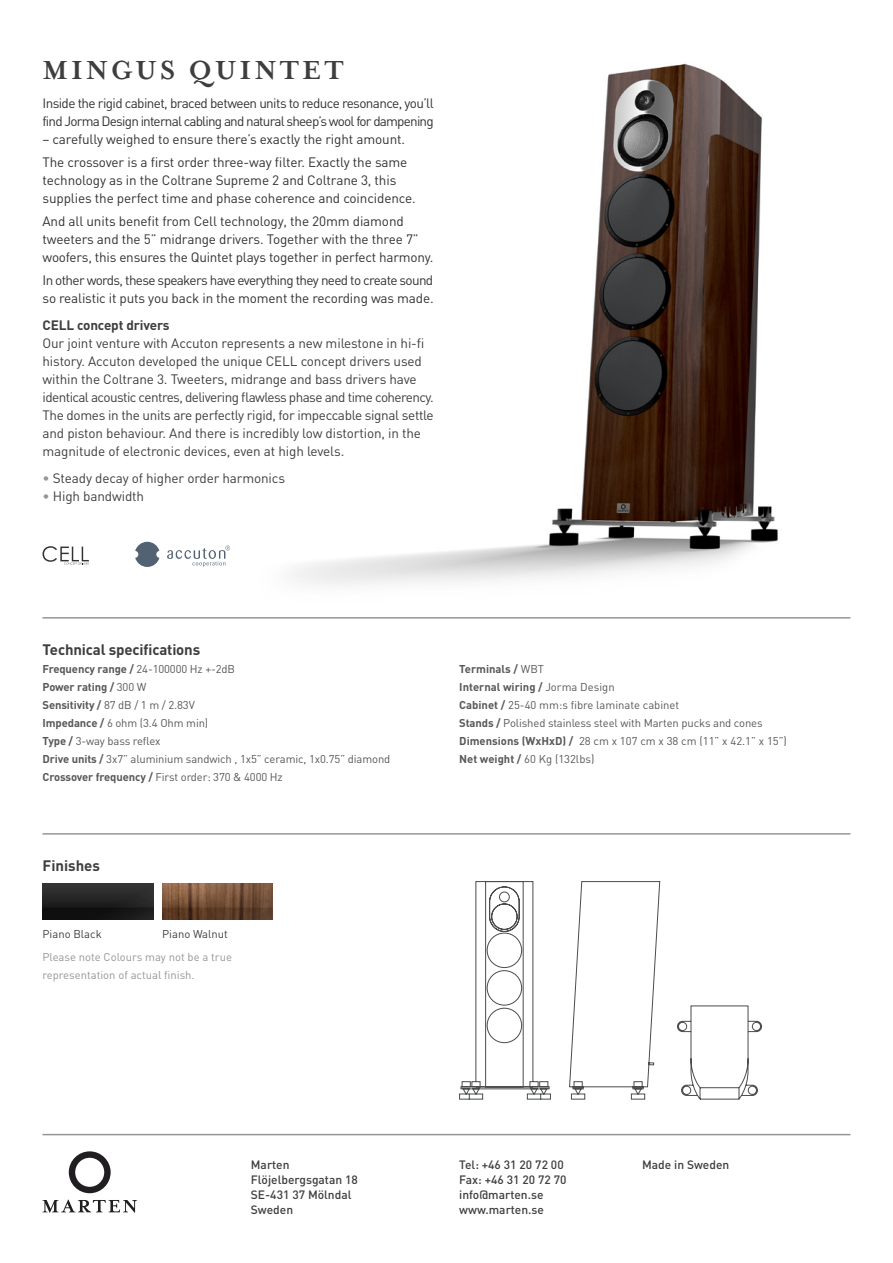
<style>
.page{position:relative;width:893px;height:1263px;background:#fff}
.page>*{position:absolute;margin:0;border:0;box-sizing:border-box;transform-origin:0 0}
.t1{font:30px "Mrs Eaves LBCM Bold";letter-spacing:.1em;color:#3e3e3f}
.t2{font:700 15px "DIN";letter-spacing:-.01em;color:#3e3e3f}
.t3{font:13.5px/18px "DIN";letter-spacing:-.01em;color:#3e3e3f}
.t4{font:13.5px/18px "DIN";letter-spacing:-.015em;color:#333233}
.t5{font:13.5px/18px "DIN";letter-spacing:-.06em;color:#333233}
.t6{font:13.5px/18px "DIN";letter-spacing:-.05em;color:#333233}
.t7{font:500 12px "DIN";color:#3e3e3f}
.t8{font:11.25px/18px "DIN";letter-spacing:-.01em;color:#57585a}
.t9{font:11.25px/18px "DIN";color:#939598}
.t10{font:700 11.25px "DIN";color:#57585a}
.t11{font:11.25px "DIN";color:#3e3e3f}
.s1{font-weight:700}
.s2{color:#939598}
.s3{font-weight:400}
</style>
<div class="page">
<img style="left:43px;top:883px;width:110px;height:36px">
<img style="left:162px;top:883px;width:111px;height:36px">
<svg style="left:43px;top:546px;width:46px;height:19px"></svg>
<img style="left:230px;top:63px;width:621px;height:556px">
<svg style="left:459px;top:881px;width:303px;height:218px"></svg>
<hr style="left:43px;top:833px;width:807px;height:2px;background:#939598">
<hr style="left:43px;top:617px;width:807px;height:2px;background:#939598">
<hr style="left:43px;top:1134px;width:807px;height:1px;background:#939598">
<svg style="left:135px;top:542px;width:95px;height:25px"></svg>
<svg style="left:43px;top:1199px;width:94px;height:14px"></svg>
<div style="left:69px;top:1151px;width:42px;height:42px;background:#201e20;border-radius:50%"></div>
<div style="left:75px;top:1158px;width:29px;height:29px;background:#fff;border-radius:50%"></div>
<p class="t1" style="left:43px;top:52px;width:303px">MINGUS QUINTET</p>
<p class="t5" style="left:43px;top:93px;width:393px">Inside the rigid cabinet, braced between units to reduce resonance, you’ll find Jorma Design internal cabling and natural sheep’s wool for dampening</p>
<p class="t4" style="left:43px;top:129px;width:364px">– carefully weighed to ensure there’s exactly the right amount.</p>
<p class="t4" style="left:43px;top:152px;width:375px">The crossover is a first order three-way filter. Exactly the same technology as in the Coltrane Supreme 2 and Coltrane 3, this supplies the perfect time and phase coherence and coincidence.</p>
<p class="t4" style="left:43px;top:212px;width:392px">And all units benefit from Cell technology, the 20mm diamond tweeters and the 5” midrange drivers. Together with the three 7” woofers, this ensures the Quintet plays together in perfect harmony.</p>
<p class="t6" style="left:43px;top:271px;width:393px">In other words, these speakers have everything they need to create sound so realistic it puts you back in the moment the recording was made.</p>
<p class="t3" style="left:43px;top:316px;width:393px"><span class="s1">CELL concept drivers<br></span>Our joint venture with Accuton represents a new milestone in hi-fi history. Accuton developed the unique CELL concept drivers used within the Coltrane 3. Tweeters, midrange and bass drivers have identical acoustic centres, delivering flawless phase and time coherency.<br>The domes in the units are perfectly rigid, for impeccable signal settle and piston behaviour. And there is incredibly low distortion, in the magnitude of electronic devices, even at high levels.</p>
<p class="t3" style="left:43px;top:469px;width:244px"><span class="s2">•</span> Steady decay of higher order harmonics</p>
<p class="t3" style="left:43px;top:487px;width:103px"><span class="s2">•</span> High bandwidth</p>
<p class="t2" style="left:43px;top:639px;width:159px">Technical specifications</p>
<p class="t8" style="left:43px;top:659px;width:349px"><span class="s1">Frequency range /</span> 24-100000 Hz +-2dB<br><span class="s1">Power rating /</span> 300 W<br><span class="s1">Sensitivity /</span> 87 dB / 1 m / 2.83V<br><span class="s1">Impedance /</span> 6 ohm (3.4 Ohm min)<br><span class="s1">Type /</span> 3-way bass reflex<br><span class="s1">Drive units /</span> 3x7” aluminium sandwich , 1x5” ceramic, 1x0.75” diamond <span class="s1">Crossover frequency /</span> First order: 370 &amp; 4000 Hz</p>
<p class="t10" style="left:459px;top:661px;width:86px">Terminals / <span class="s3">WBT</span></p>
<p class="t10" style="left:459px;top:679px;width:157px">Internal wiring / <span class="s3">Jorma Design</span></p>
<p class="t8" style="left:459px;top:695px;width:221px"><span class="s1">Cabinet /</span> 25-40 mm:s fibre laminate cabinet</p>
<p class="t8" style="left:459px;top:713px;width:305px"><span class="s1">Stands /</span> Polished stainless steel with Marten pucks and cones</p>
<p class="t8" style="left:459px;top:731px;width:329px"><span class="s1">Dimensions (WxHxD) /</span> 28 cm x 107 cm x 38 cm (11” x 42.1” x 15”)</p>
<p class="t8" style="left:459px;top:749px;width:137px"><span class="s1">Net weight /</span> 60 Kg (132lbs)</p>
<p class="t2" style="left:43px;top:855px;width:59px">Finishes</p>
<p class="t11" style="left:43px;top:927px;width:61px">Piano Black</p>
<p class="t11" style="left:162px;top:927px;width:67px">Piano Walnut</p>
<p class="t9" style="left:43px;top:947px;width:191px">Please note Colours may not be a true representation of actual finish.</p>
<p class="t7" style="left:251px;top:1157px;width:40px">Marten</p>
<p class="t7" style="left:251px;top:1172px;width:108px">Flöjelbergsgatan 18</p>
<p class="t7" style="left:251px;top:1187px;width:102px">SE-431 37 Mölndal</p>
<p class="t7" style="left:251px;top:1202px;width:44px">Sweden</p>
<p class="t7" style="left:459px;top:1157px;width:106px">Tel: +46 31 20 72 00</p>
<p class="t7" style="left:459px;top:1172px;width:109px">Fax: +46 31 20 72 70</p>
<p class="t7" style="left:459px;top:1187px;width:86px">info@marten.se</p>
<p class="t7" style="left:459px;top:1202px;width:86px">www.marten.se</p>
<p class="t7" style="left:642px;top:1157px;width:89px">Made in Sweden</p>
</div>
